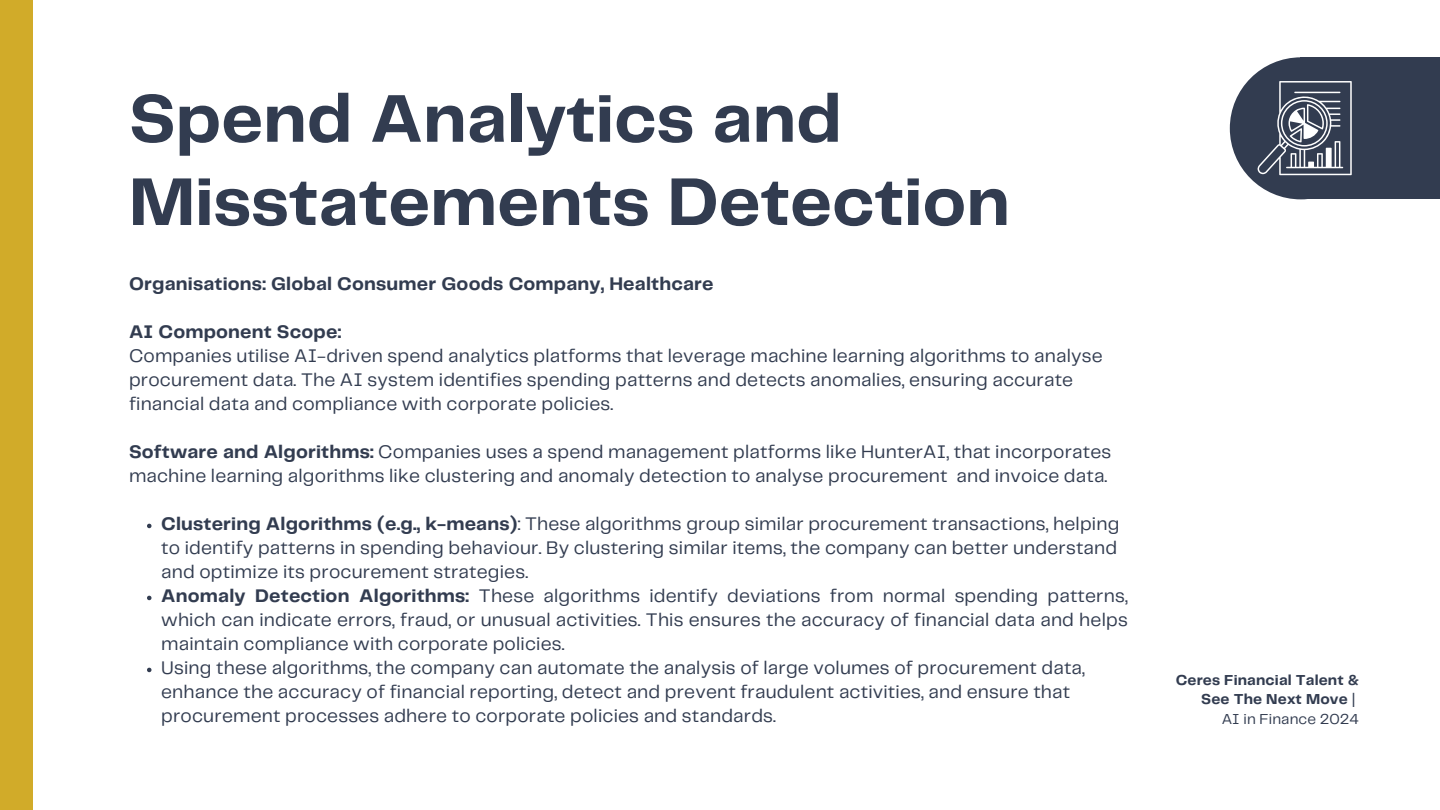
<style>
.page{position:relative;width:1440px;height:810px;background:#fff}
.page>*{position:absolute;margin:0;border:0;box-sizing:border-box;transform-origin:0 0}
.t1{font:700 70px/83.2px "Telegraf";color:#323c50}
.t2{font:19px/24px "Telegraf";letter-spacing:.01em;color:#323c50}
.t3{font:700 19px "Telegraf";letter-spacing:.01em;color:#323c50}
.t4{font:700 15px/19.5px "Telegraf";letter-spacing:.01em;color:#323c50;text-align:right}
.t5{font:15px "Telegraf";letter-spacing:.01em;color:#323c50}
.s1{font-weight:700}
.s2{font-weight:400}
</style>
<div class="page">
<div style="left:0;top:0;width:32px;height:810px;background:#d1ab29"></div>
<svg style="left:147px;top:524px;width:5px;height:4px"></svg>
<svg style="left:147px;top:596px;width:5px;height:4px"></svg>
<svg style="left:147px;top:668px;width:5px;height:4px"></svg>
<div style="left:1230px;top:57px;width:142px;height:142px;background:#323c50;border-radius:50%"></div>
<div style="left:1301px;top:57px;width:139px;height:142px;background:#323c50"></div>
<svg style="left:1258px;top:81px;width:94px;height:94px"></svg>
<hr style="left:1294px;top:92px;width:46px;height:1px;background:#fff">
<p class="t1" style="left:129px;top:81px;width:882px">Spend Analytics and<br>Misstatements Detection</p>
<h1 class="t3" style="left:129px;top:276px;width:586px">Organisations: Global Consumer Goods Company, Healthcare</h1>
<h2 class="t2" style="left:129px;top:321px;width:975px"><span class="s1">AI Component Scope:<br></span>Companies utilise AI-driven spend analytics platforms that leverage machine learning algorithms to analyse procurement data. The AI system identifies spending patterns and detects anomalies, ensuring accurate financial data and compliance with corporate policies.</h2>
<h3 class="t2" style="left:129px;top:441px;width:984px"><span class="s1">Software and Algorithms:</span> Companies uses a spend management platforms like HunterAI, that incorporates machine learning algorithms like clustering and anomaly detection to analyse procurement and invoice data.</h3>
<h3 class="t2" style="left:161px;top:513px;width:960px;text-align:justify"><span class="s1">Clustering Algorithms (e.g., k-means)</span>: These algorithms group similar procurement transactions, helping to identify patterns in spending behaviour. By clustering similar items, the company can better understand and optimize its procurement strategies.</h3>
<p class="t2" style="left:161px;top:585px;width:968px;text-align:justify"><span class="s1">Anomaly Detection Algorithms:</span> These algorithms identify deviations from normal spending patterns, which can indicate errors, fraud, or unusual activities. This ensures the accuracy of financial data and helps maintain compliance with corporate policies.</p>
<p class="t2" style="left:161px;top:657px;width:925px">Using these algorithms, the company can automate the analysis of large volumes of procurement data, enhance the accuracy of financial reporting, detect and prevent fraudulent activities, and ensure that procurement processes adhere to corporate policies and standards.</p>
<p class="t4" style="left:1176px;top:671px;width:185px">Ceres Financial Talent &amp;<br>See The Next Move <span class="s2">|</span></p>
<p class="t5" style="left:1222px;top:712px;width:139px">AI in Finance 2024</p>
</div>
